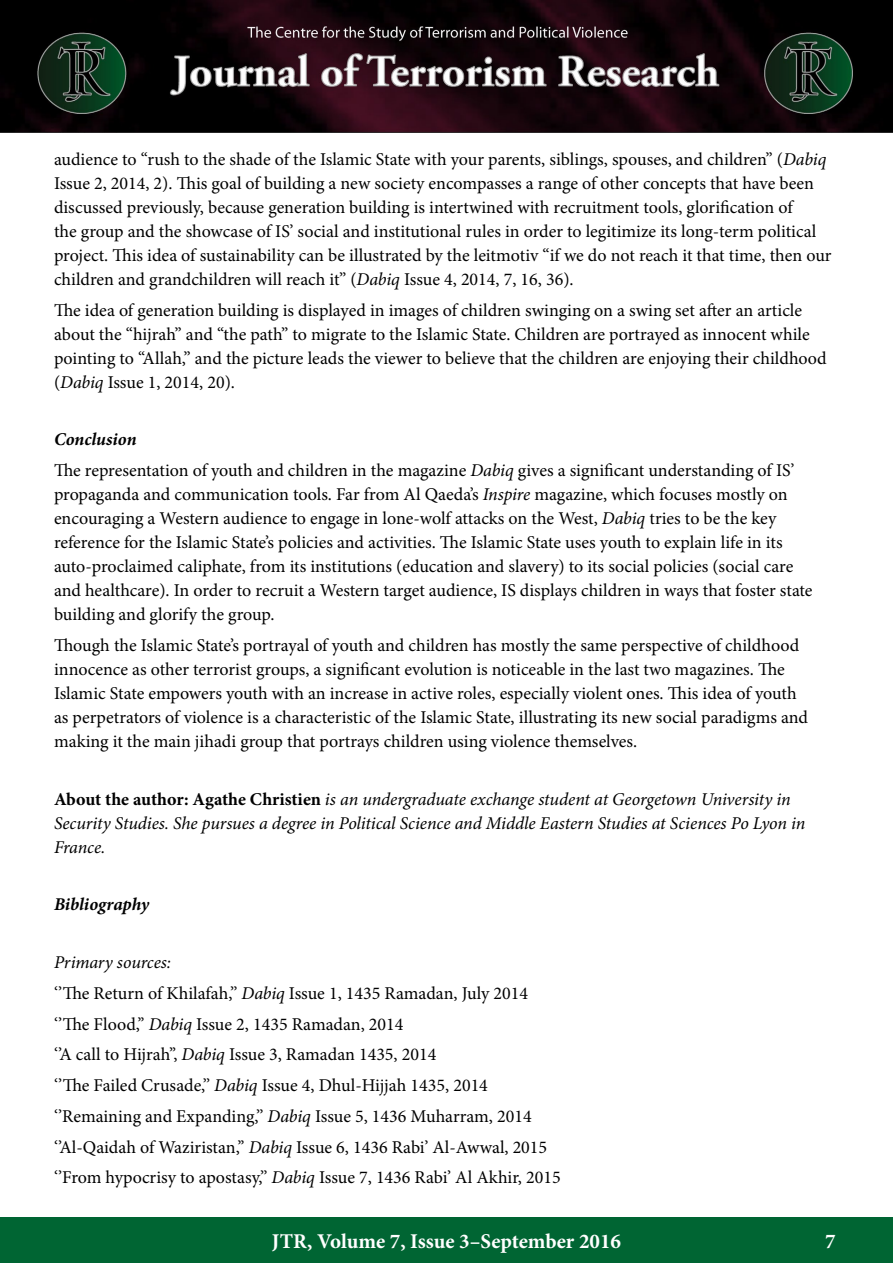
<style>
.page{position:relative;width:893px;height:1263px;background:#fff}
.page>*{position:absolute;margin:0;border:0;box-sizing:border-box;transform-origin:0 0}
.t1{font:700 21px "Minion Pro";color:#fff}
.t2{font:18px/24px "Minion Pro";color:#000}
.t3{font:italic 18px/24px "Minion Pro";letter-spacing:-.005em;color:#000}
.t4{font:italic 700 18px "Minion Pro";letter-spacing:-.005em;color:#000}
.s1{font-style:italic}
.s2{font-weight:700;font-style:italic}
.s3{font-weight:700;font-style:normal}
</style>
<div class="page">
<div style="left:0;top:1217px;width:893px;height:46px;background:#006533"></div>
<img style="left:0;top:0;width:893px;height:133px">
<p class="t2" style="left:54px;top:147px;width:779px">audience to “rush to the shade of the Islamic State with your parents, siblings, spouses, and children” (<span class="s1">Dabiq </span>Issue 2, 2014, 2). This goal of building a new society encompasses a range of other concepts that have been discussed previously, because generation building is intertwined with recruitment tools, glorification of<br>the group and the showcase of IS’ social and institutional rules in order to legitimize its long-term political project. This idea of sustainability can be illustrated by the leitmotiv “if we do not reach it that time, then our children and grandchildren will reach it” (<span class="s1">Dabiq</span> Issue 4, 2014, 7, 16, 36).</p>
<p class="t2" style="left:54px;top:298px;width:774px">The idea of generation building is displayed in images of children swinging on a swing set after an article about the “hijrah” and “the path” to migrate to the Islamic State. Children are portrayed as innocent while pointing to “Allah,” and the picture leads the viewer to believe that the children are enjoying their childhood (<span class="s1">Dabiq</span> Issue 1, 2014, 20).</p>
<p class="t2" style="left:54px;top:424px;width:742px;line-height:30.8px"><span class="s2">Conclusion<br></span>The representation of youth and children in the magazine <span class="s1">Dabiq</span> gives a significant understanding of IS’</p>
<p class="t2" style="left:54px;top:483px;width:760px">propaganda and communication tools. Far from Al Qaeda’s <span class="s1">Inspire</span> magazine, which focuses mostly on encouraging a Western audience to engage in lone-wolf attacks on the West, <span class="s1">Dabiq</span> tries to be the key reference for the Islamic State’s policies and activities. The Islamic State uses youth to explain life in its auto-proclaimed caliphate, from its institutions (education and slavery) to its social policies (social care and healthcare). In order to recruit a Western target audience, IS displays children in ways that foster state building and glorify the group.</p>
<p class="t2" style="left:54px;top:633px;width:756px">Though the Islamic State’s portrayal of youth and children has mostly the same perspective of childhood innocence as other terrorist groups, a significant evolution is noticeable in the last two magazines. The Islamic State empowers youth with an increase in active roles, especially violent ones. This idea of youth as perpetrators of violence is a characteristic of the Islamic State, illustrating its new social paradigms and making it the main jihadi group that portrays children using violence themselves.</p>
<p class="t3" style="left:54px;top:787px;width:753px"><span class="s3">About the author: Agathe Christien</span> is an undergraduate exchange student at Georgetown University in<br>Security Studies. She pursues a degree in Political Science and Middle Eastern Studies at Sciences Po Lyon in<br>France.</p>
<p class="t4" style="left:54px;top:892px;width:97px">Bibliography</p>
<p class="t2" style="left:54px;top:947px;width:508px;line-height:30.8px"><span class="s1">Primary sources:<br></span>‘’The Return of Khilafah,’’ <span class="s1">Dabiq</span> Issue 1, 1435 Ramadan, July 2014 ‘’The Flood,’’ <span class="s1">Dabiq</span> Issue 2, 1435 Ramadan, 2014<br>‘’A call to Hijrah’’, <span class="s1">Dabiq</span> Issue 3, Ramadan 1435, 2014<br>‘’The Failed Crusade,’’ <span class="s1">Dabiq</span> Issue 4, Dhul-Hijjah 1435, 2014 ‘’Remaining and Expanding,’’ <span class="s1">Dabiq</span> Issue 5, 1436 Muharram, 2014 ‘’Al-Qaidah of Waziristan,’’ <span class="s1">Dabiq</span> Issue 6, 1436 Rabi’ Al-Awwal, 2015 ‘’From hypocrisy to apostasy,’’ <span class="s1">Dabiq</span> Issue 7, 1436 Rabi’ Al Akhir, 2015</p>
<p class="t1" style="left:272px;top:1226px;width:350px">JTR, Volume 7, Issue 3–September 2016</p>
<p class="t1" style="left:825px;top:1226px;width:12px">7</p>
</div>
